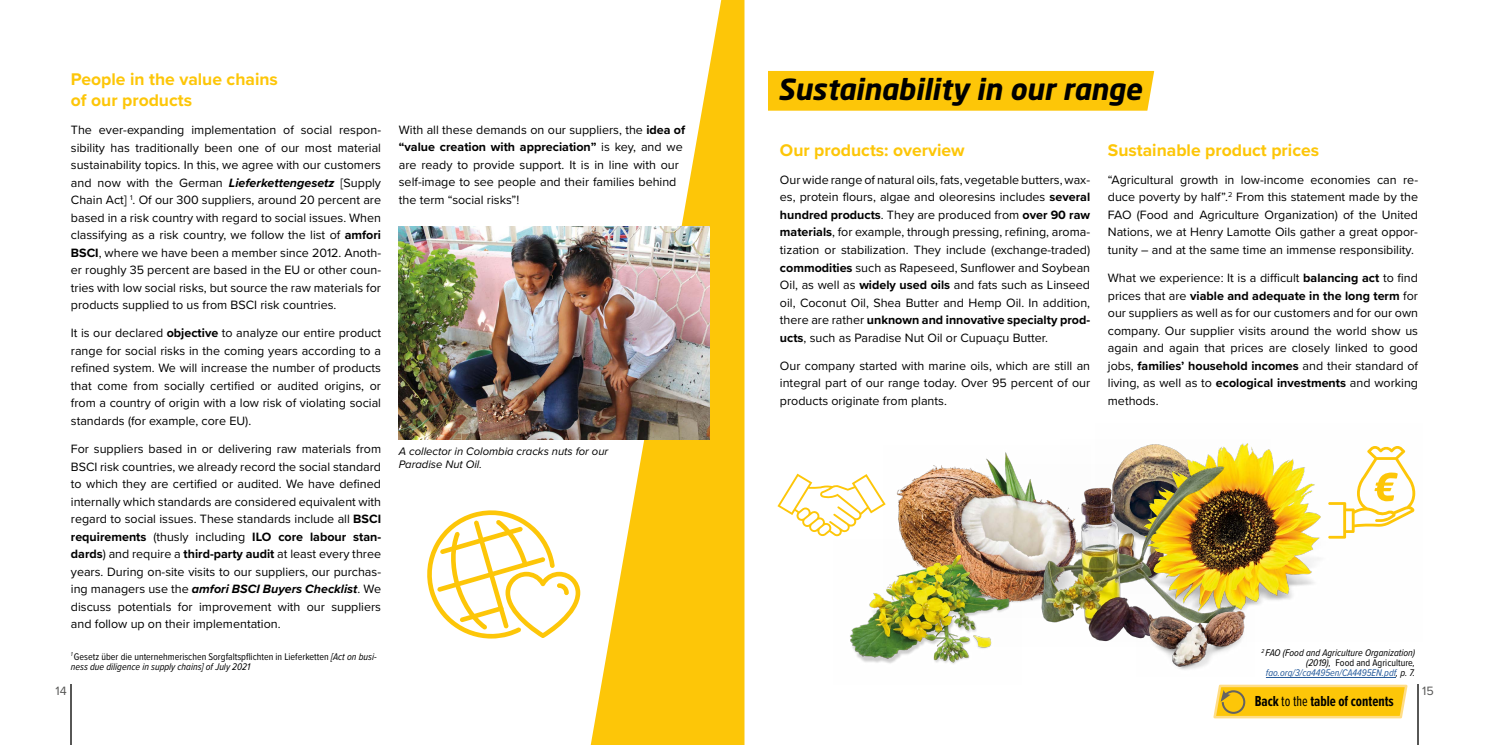
<style>
.page{position:relative;width:1489px;height:745px;background:#fff}
.page>*{position:absolute;margin:0;border:0;box-sizing:border-box;transform-origin:0 0}
.t1{font:italic 700 28.75px "Neo Sans W1 G";color:#000}
.t2{font:700 17.5px/21px "Proxima Nova";color:#fdc608}
.t3{font:700 15px "Proxima Nova Ex Cn";color:#000}
.t4{font:12.5px/17.5px "Proxima Nova";color:#000;text-align:justify}
.t5{font:12.5px "Proxima Nova";color:#575756}
.t6{font:italic 11.25px/13.8px "Proxima Nova";color:#000}
.t7{font:10px/10px "Proxima Nova Cond";color:#000}
.t8{font:italic 10px/10px "Proxima Nova Cond";color:#000;text-align:right}
.s1{font-weight:700;font-style:italic}
.s2{font-weight:700}
.s3{font-style:italic}
.s4{font-style:normal}
.s5{color:#275b9b}
.s6{font-weight:400}
</style>
<div class="page">
<div style="left:768px;top:71px;width:386px;height:40px;background:#fdc608"></div>
<svg style="left:590px;top:0;width:154px;height:744px;fill:#fdc608"></svg>
<img style="left:399px;top:227px;width:310px;height:212px">
<img style="left:885px;top:452px;width:127px;height:87px">
<img style="left:850px;top:539px;width:140px;height:125px">
<img style="left:1120px;top:443px;width:296px;height:162px">
<img style="left:974px;top:464px;width:272px;height:182px">
<img style="left:1136px;top:600px;width:117px;height:70px">
<svg style="left:427px;top:510px;width:153px;height:129px"></svg>
<svg style="left:777px;top:473px;width:108px;height:63px"></svg>
<svg style="left:1328px;top:445px;width:86px;height:93px"></svg>
<hr style="left:70px;top:684px;width:1px;height:60px;background:#575756">
<hr style="left:1417px;top:684px;width:1px;height:60px;background:#575756">
<svg style="left:1212px;top:656px;width:196px;height:63px"></svg>
<h2 class="t2" style="left:71px;top:68px;width:208px">People in the value chains of our products</h2>
<p class="t4" style="left:71px;top:120px;width:312px">The ever-expanding implementation of social respon&shy;sibility has traditionally been one of our most material sustainability topics. In this, we agree with our customers and now with the German <span class="s1">Lieferkettengesetz</span> [Supply Chain Act] <sup>1</sup>. Of our 300 suppliers, around 20 percent are based in a risk country with regard to social issues. When classifying as a risk country, we follow the list of <span class="s2">amfori BSCI</span>, where we have been a member since 2012. Anoth&shy;er roughly 35 percent are based in the EU or other coun&shy;tries with low social risks, but source the raw materials for products supplied to us from BSCI risk countries.</p>
<p class="t4" style="left:71px;top:323px;width:312px">It is our declared <span class="s2">objective</span> to analyze our entire product range for social risks in the coming years according to a refined system. We will increase the number of products that come from socially certified or audited origins, or from a country of origin with a low risk of violating social standards (for example, core EU).</p>
<p class="t4" style="left:71px;top:439px;width:312px">For suppliers based in or delivering raw materials from BSCI risk countries, we already record the social standard to which they are certified or audited. We have defined internally which standards are considered equivalent with regard to social issues. These standards include all <span class="s2">BSCI requirements</span> (thusly including <span class="s2">ILO core labour stan&shy;dards</span>) and require a <span class="s2">third-party audit</span> at least every three years. During on-site visits to our suppliers, our purchas&shy;ing managers use the <span class="s1">amfori BSCI Buyers Checklist</span>. We discuss potentials for improvement with our suppliers and follow up on their implementation.</p>
<p class="t7" style="left:71px;top:650px;width:307px"><sup>1</sup> Gesetz über die unternehmerischen Sorgfaltspflichten in Lieferketten <span class="s3">[Act on busi&shy;ness due diligence in supply chains] of July 2021</span></p>
<p class="t4" style="left:399px;top:120px;width:288px;text-align:left">With all these demands on our suppliers, the <span class="s2">idea of “value creation with appreciation”</span> is key, and we are ready to provide support. It is in line with our self-image to see people and their families behind the term “social risks”!</p>
<p class="t6" style="left:399px;top:443px;width:211px">A collector in Colombia cracks nuts for our<br>Paradise Nut Oil.</p>
<h1 class="t1" style="left:777px;top:70px;width:366px">Sustainability in our range</h1>
<h2 class="t2" style="left:780px;top:139px;width:186px">Our products: overview</h2>
<p class="t4" style="left:780px;top:170px;width:312px">Our wide range of natural oils, fats, vegetable butters, wax&shy;es, protein flours, algae and oleoresins includes <span class="s2">several hundred products</span>. They are produced from <span class="s2">over 90 raw materials</span>, for example, through pressing, refining, aroma&shy;tization or stabilization. They include (exchange-traded) <span class="s2">commodities</span> such as Rapeseed, Sunflower and Soybean Oil, as well as <span class="s2">widely used oils</span> and fats such as Linseed oil, Coconut Oil, Shea Butter and Hemp Oil. In addition, there are rather <span class="s2">unknown and innovative specialty prod&shy;ucts</span>, such as Paradise Nut Oil or Cupuaçu Butter.</p>
<p class="t4" style="left:780px;top:356px;width:312px">Our company started with marine oils, which are still an integral part of our range today. Over 95 percent of our products originate from plants.</p>
<h2 class="t2" style="left:1107px;top:139px;width:213px">Sustainable product prices</h2>
<p class="t4" style="left:1107px;top:170px;width:312px">“Agricultural growth in low-income economies can re&shy;duce poverty by half”.<sup>2</sup> From this statement made by the FAO (Food and Agriculture Organization) of the United Nations, we at Henry Lamotte Oils gather a great oppor&shy;tunity – and at the same time an immense responsibility.</p>
<p class="t4" style="left:1107px;top:268px;width:312px">What we experience: It is a difficult <span class="s2">balancing act</span> to find prices that are <span class="s2">viable and adequate in the long term</span> for our suppliers as well as for our customers and for our own company. Our supplier visits around the world show us again and again that prices are closely linked to good jobs, <span class="s2">families’ household incomes</span> and their standard of living, as well as to <span class="s2">ecological investments</span> and working methods.</p>
<p class="t8" style="left:1261px;top:646px;width:155px"><sup>2</sup> FAO (Food and Agriculture Organization) (2019), <span class="s4">Food and Agriculture</span>, <span class="s5">fao.org/3/ca4495en/CA4495EN.pdf</span>, p. 7.</p>
<p class="t5" style="left:55px;top:680px;width:13px">14</p>
<p class="t5" style="left:1422px;top:680px;width:13px">15</p>
<p class="t3" style="left:1254px;top:690px;width:141px">Back <span class="s6">to the</span> table of contents</p>
</div>
